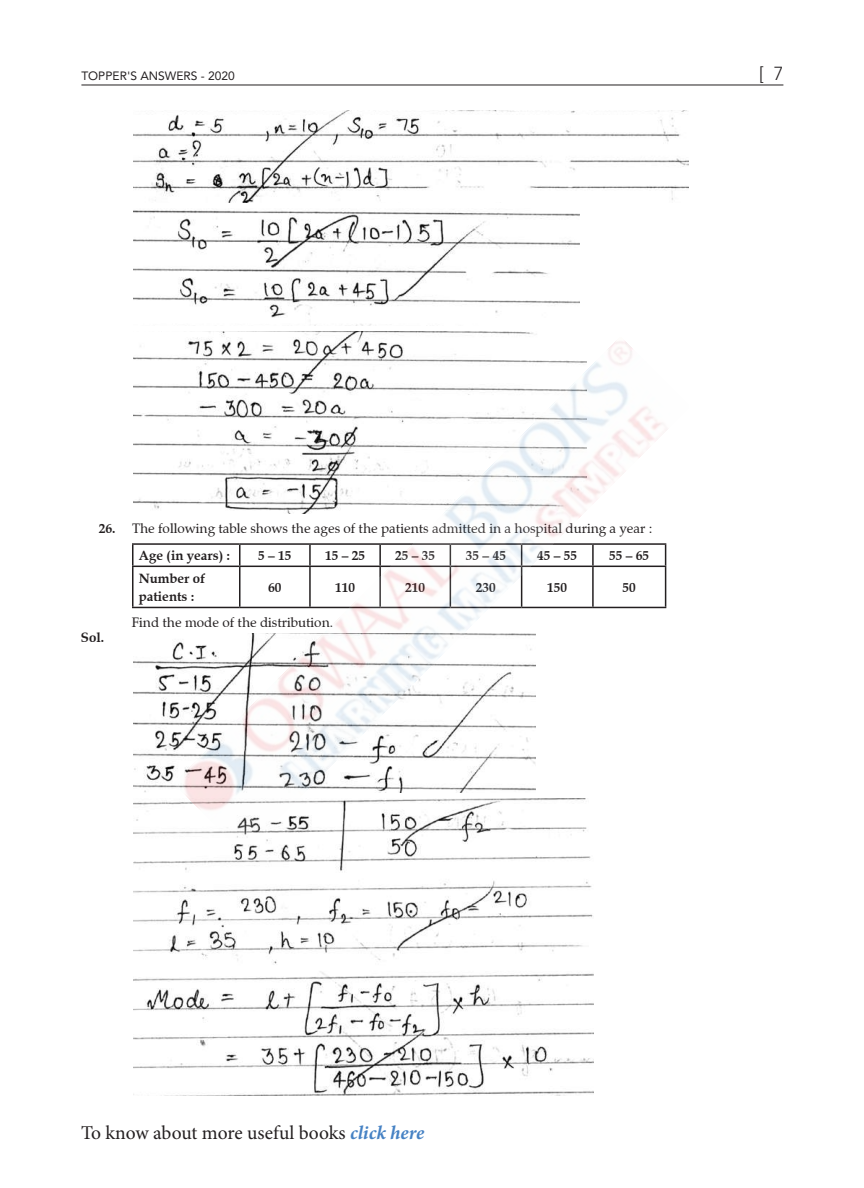
<style>
.page{position:relative;width:864px;height:1188px;background:#fff}
.page>*{position:absolute;margin:0;border:0;box-sizing:border-box;transform-origin:0 0}
.t1{font:19.5px "Minion Pro";letter-spacing:-.005em;color:#231f20}
.t2{font:300 18.75px "Avenir LT Std";color:#231f20}
.t3{font:13.5px/27.3px "Zapf Calligraphic 801 BT";color:#231f20}
.t4{font:700 13.5px/18.9px "Zapf Calligraphic 801 BT";color:#231f20}
.t5{font:12px "Avenir LT Std";color:#231f20}
.s1{font-weight:700}
.s2{font-weight:700;font-style:italic;color:#4682c4}
</style>
<div class="page">
<hr style="left:81px;top:85px;width:702px;height:1px;background:#231f20">
<img style="left:134px;top:110px;width:555px;height:93px">
<img style="left:134px;top:210px;width:446px;height:116px">
<img style="left:134px;top:332px;width:399px;height:177px">
<hr style="left:132px;top:543px;width:108px;height:2px;background:#231f20">
<hr style="left:132px;top:545px;width:2px;height:21px;background:#231f20">
<hr style="left:132px;top:566px;width:108px;height:1px;background:#231f20">
<hr style="left:132px;top:567px;width:2px;height:40px;background:#231f20">
<hr style="left:132px;top:607px;width:108px;height:1px;background:#231f20">
<img style="left:134px;top:645px;width:41px;height:147px">
<img style="left:134px;top:802px;width:460px;height:293px">
<img style="left:175px;top:337px;width:492px;height:514px">
<p class="t5" style="left:81px;top:69px;width:155px">TOPPER'S ANSWERS - 2020</p>
<h2 class="t2" style="left:759px;top:63px;width:26px">[ 7</h2>
<p class="t3" style="left:139px;top:515px;width:515px;text-indent:-40px"><span class="s1">26.</span> The following table shows the ages of the patients admitted in a hospital during a year :<br><span class="s1">Age (in years) :</span></p>
<p class="t4" style="left:258px;top:546px;width:35px">5 – 15</p>
<p class="t4" style="left:325px;top:546px;width:42px">15 – 25</p>
<p class="t4" style="left:395px;top:546px;width:42px">25 – 35</p>
<p class="t4" style="left:466px;top:546px;width:42px">35 – 45</p>
<p class="t4" style="left:537px;top:546px;width:42px">45 – 55</p>
<p class="t4" style="left:609px;top:546px;width:42px">55 – 65</p>
<p class="t4" style="left:81px;top:628px;width:25px">Sol.</p>
<p class="t4" style="left:139px;top:568px;width:68px">Number of patients :</p>
<p class="t4" style="left:268px;top:578px;width:15px">60</p>
<p class="t4" style="left:335px;top:578px;width:21px">110</p>
<p class="t4" style="left:405px;top:578px;width:21px">210</p>
<p class="t4" style="left:476px;top:578px;width:21px">230</p>
<p class="t4" style="left:547px;top:578px;width:21px">150</p>
<p class="t4" style="left:623px;top:578px;width:15px">50</p>
<p class="t3" style="left:132px;top:609px;width:203px">Find the mode of the distribution.</p>
<h1 class="t1" style="left:81px;top:1120px;width:345px">To know about more useful books <span class="s2">click here</span></h1>
</div>
